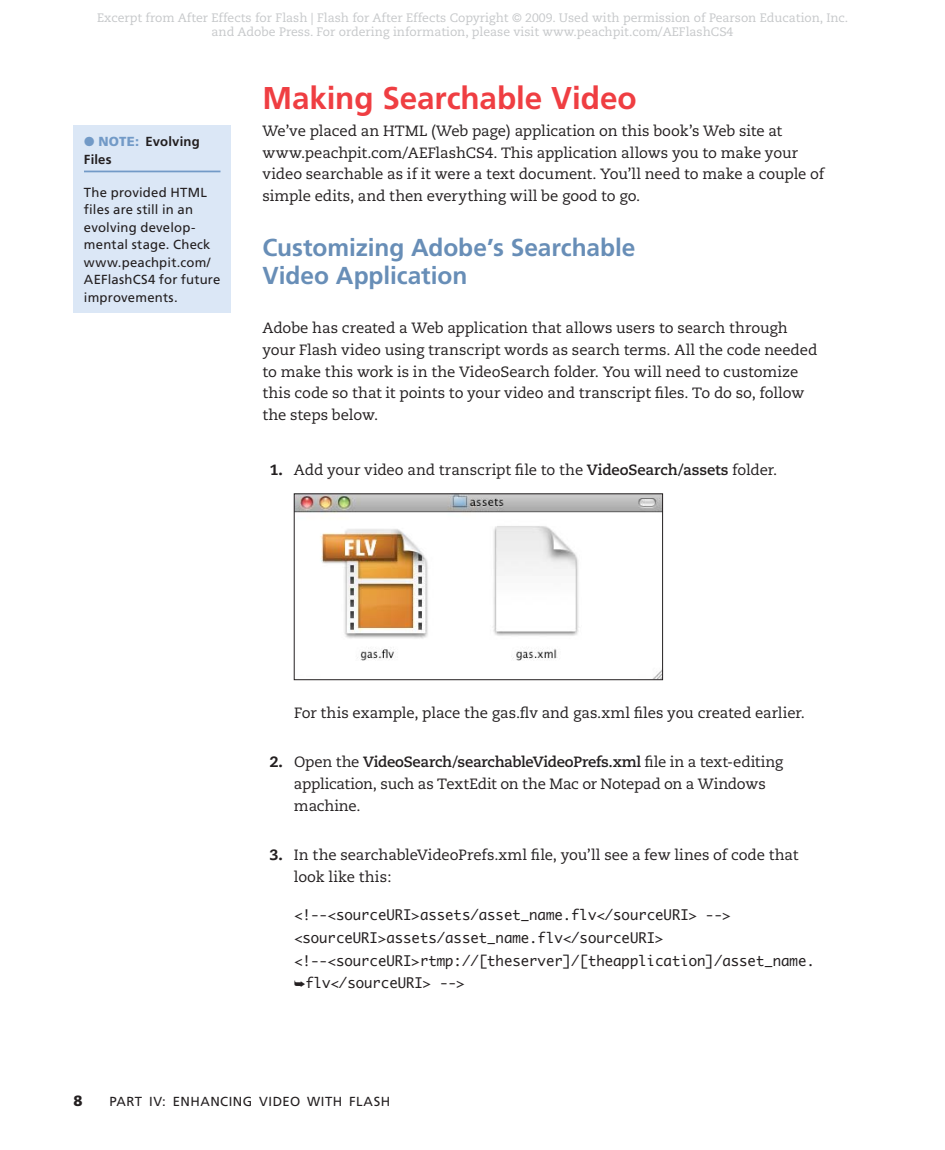
<style>
.page{position:relative;width:945px;height:1150px;background:#fff}
.page>*{position:absolute;margin:0;border:0;box-sizing:border-box;transform-origin:0 0}
.t1{font:700 31.5px "Frutiger";color:#ef3e42}
.t2{font:700 24.5px/28px "Frutiger";color:#688eb7}
.t3{font:14.88px/21.9px "Caecilia";letter-spacing:-.005em;color:#231f20}
.t4{font:900 14.88px "Frutiger";color:#231f20}
.t5{font:14px/22.8px "Monaco";color:#231f20}
.t6{font:13.12px/17.5px "Frutiger";letter-spacing:.015em;color:#231f20}
.t7{font:13.12px "Frutiger";letter-spacing:.035em;color:#231f20}
.t8{font:700 13.12px/17.5px "Frutiger";letter-spacing:.01em;color:#231f20}
.t9{font:12.25px/14px "Caecilia";color:#c6c8ca;text-align:center}
.s1{color:#729ac7}
.s2{font-weight:900;color:#729ac7}
.s3{font-weight:800}
.s4{font-weight:700}
</style>
<div class="page">
<div style="left:74px;top:125px;width:157px;height:187px;background:#dbe7f6"></div>
<hr style="left:84px;top:171px;width:136px;height:1px;background:#729ac7">
<img style="left:296px;top:496px;width:365px;height:182px">
<div style="left:294px;top:494px;width:369px;height:186px;border:1px solid #231f20"></div>
<p class="t9" style="left:97px;top:12px;width:753px">Excerpt from After Effects for Flash | Flash for After Effects Copyright © 2009. Used with permission of Pearson Education, Inc. and Adobe Press. For ordering information, please visit www.peachpit.com/AEFlashCS4</p>
<p class="t8" style="left:84px;top:134px;width:117px"><span class="s1">●</span> <span class="s2">NOTE:</span> Evolving<br>Files</p>
<p class="t6" style="left:84px;top:185px;width:138px">The provided HTML files are still in an evolving develop&shy;mental stage. Check www.peachpit.com/<br>AEFlashCS4 for future improvements.</p>
<h1 class="t1" style="left:262px;top:85px;width:376px">Making Searchable Video</h1>
<p class="t3" style="left:262px;top:121px;width:563px">We’ve placed an HTML (Web page) application on this book’s Web site at www.peachpit.com/AEFlashCS4. This application allows you to make your video searchable as if it were a text document. You’ll need to make a couple of simple edits, and then everything will be good to go.</p>
<h2 class="t2" style="left:262px;top:235px;width:374px">Customizing Adobe’s Searchable<br>Video Application</h2>
<p class="t3" style="left:262px;top:318px;width:556px">Adobe has created a Web application that allows users to search through your Flash video using transcript words as search terms. All the code needed to make this work is in the VideoSearch folder. You will need to customize this code so that it points to your video and transcript files. To do so, follow the steps below.</p>
<p class="t3" style="left:270px;top:460px;width:509px"><span class="s3">1.</span> Add your video and transcript file to the <span class="s4">VideoSearch/assets</span> folder.</p>
<p class="t3" style="left:294px;top:703px;width:513px">For this example, place the gas.flv and gas.xml files you created earlier.</p>
<p class="t3" style="left:294px;top:752px;width:491px;text-indent:-24px"><span class="s3">2.</span> Open the <span class="s4">VideoSearch/searchableVideoPrefs.xml</span> file in a text-editing application, such as TextEdit on the Mac or Notepad on a Windows machine.</p>
<p class="t3" style="left:294px;top:845px;width:506px;text-indent:-24px"><span class="s3">3.</span> In the searchableVideoPrefs.xml file, you’ll see a few lines of code that look like this:</p>
<p class="t5" style="left:294px;top:903px;width:522px">&lt;!--&lt;sourceURI&gt;assets/asset_name.flv&lt;/sourceURI&gt; --&gt; &lt;sourceURI&gt;assets/asset_name.flv&lt;/sourceURI&gt; &lt;!--&lt;sourceURI&gt;rtmp://[theserver]/[theapplication]/asset_name. ➥flv&lt;/sourceURI&gt; --&gt;</p>
<p class="t4" style="left:74px;top:1095px;width:11px">8</p>
<p class="t7" style="left:109px;top:1096px;width:282px">PART IV: ENHANCING VIDEO WITH FLASH</p>
</div>
